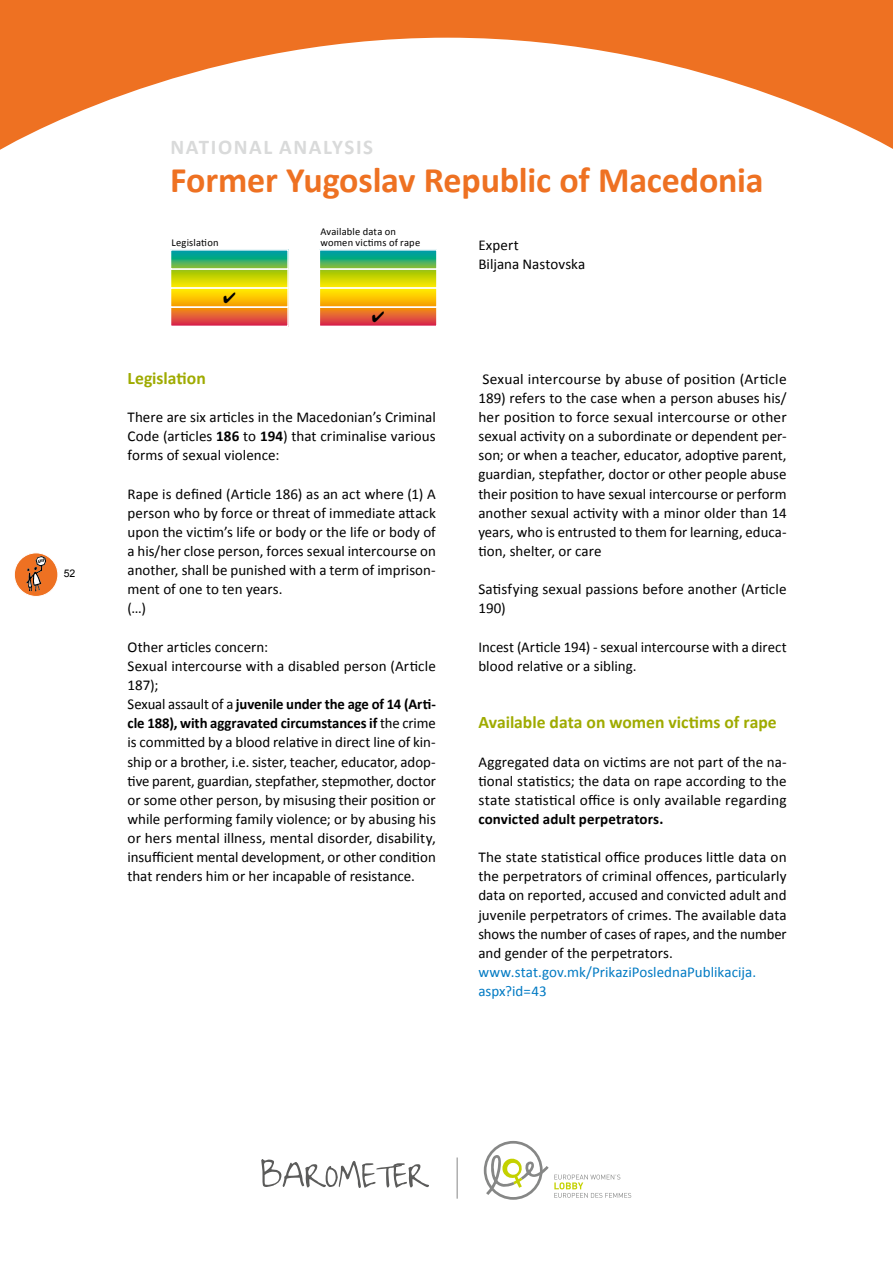
<style>
.page{position:relative;width:893px;height:1263px;background:#fff}
.page>*{position:absolute;margin:0;border:0;box-sizing:border-box;transform-origin:0 0}
.t1{font:700 36px "Calibri";letter-spacing:-.005em;color:#ee7122}
.t2{font:700 21px "Calibri";letter-spacing:.07em;color:#d9dada}
.t3{font:700 17.7px "Calibri";color:#9fab00}
.t4{font:15px/19.2px "Calibri";color:#000}
.t5{font:15px/19.2px "Calibri";color:#007ac3}
.t6{font:700 15px "Calibri";letter-spacing:.005em;color:#000}
.t7{font:10.5px/10.5px "Calibri";letter-spacing:.015em;color:#000}
.t8{font:10.5px "Arial";color:#000}
.s1{font-weight:700}
</style>
<div class="page">
<svg style="left:173px;top:271px;width:113px;height:15px;background:#cdd601"></svg>
<svg style="left:322px;top:271px;width:113px;height:15px;background:#cdd601"></svg>
<div style="left:319px;top:268px;width:119px;height:21px;border:2px solid #fff"></div>
<svg style="left:173px;top:252px;width:113px;height:15px;background:#2bac74"></svg>
<div style="left:170px;top:249px;width:119px;height:21px;border:2px solid #fff"></div>
<svg style="left:322px;top:252px;width:113px;height:15px;background:#2bac74"></svg>
<div style="left:319px;top:249px;width:119px;height:21px;border:2px solid #fff"></div>
<svg style="left:173px;top:290px;width:113px;height:15px;background:#fcc500"></svg>
<div style="left:170px;top:287px;width:119px;height:21px;border:2px solid #fff"></div>
<svg style="left:322px;top:290px;width:113px;height:15px;background:#fcc500"></svg>
<div style="left:319px;top:287px;width:119px;height:21px;border:2px solid #fff"></div>
<svg style="left:173px;top:309px;width:113px;height:15px;background:#e35c33"></svg>
<div style="left:170px;top:306px;width:119px;height:21px;border:2px solid #fff"></div>
<svg style="left:322px;top:309px;width:113px;height:15px;background:#e35c33"></svg>
<div style="left:319px;top:306px;width:119px;height:21px;border:2px solid #fff"></div>
<div style="left:14px;top:553px;width:44px;height:43px;background:#ee7122;border-radius:50%"></div>
<div style="left:14px;top:553px;width:44px;height:44px;border:1px solid #fff;border-radius:50%"></div>
<svg style="left:26px;top:556px;width:20px;height:36px"></svg>
<svg style="left:484px;top:1141px;width:147px;height:59px"></svg>
<hr style="left:457px;top:1157px;width:1px;height:42px;background:#868786">
<svg style="left:261px;top:1159px;width:168px;height:29px"></svg>
<svg style="left:0;top:0;width:893px;height:150px"></svg>
<svg style="left:224px;top:292px;width:11px;height:11px"></svg>
<svg style="left:372px;top:311px;width:12px;height:11px"></svg>
<p class="t8" style="left:64px;top:567px;width:13px">52</p>
<h2 class="t2" style="left:170px;top:134px;width:204px">NATIONAL ANALYSIS</h2>
<h1 class="t1" style="left:170px;top:157px;width:595px">Former Yugoslav Republic of Macedonia</h1>
<p class="t7" style="left:172px;top:237px;width:49px">Legislation</p>
<p class="t7" style="left:320px;top:226px;width:101px">Available data on women victims of rape</p>
<p class="t3" style="left:128px;top:367px;width:80px">Legislation</p>
<p class="t4" style="left:128px;top:407px;width:310px;text-align:justify">There are six articles in the Macedonian’s Criminal Code (articles <span class="s1">186</span> to <span class="s1">194</span>) that criminalise various forms of sexual violence:</p>
<p class="t4" style="left:128px;top:484px;width:310px">Rape is defined (Article 186) as an act where (1) A person who by force or threat of immediate attack upon the victim’s life or body or the life or body of a his/her close person, forces sexual intercourse on another, shall be punished with a term of imprison&shy;ment of one to ten years.<br>(…)</p>
<p class="t4" style="left:128px;top:637px;width:310px">Other articles concern:<br>Sexual intercourse with a disabled person (Article 187);<br>Sexual assault of a <span class="s1">juvenile under the age of 14 (Arti&shy;cle 188), with aggravated circumstances if</span> the crime is committed by a blood relative in direct line of kin&shy;ship or a brother, i.e. sister, teacher, educator, adop&shy;tive parent, guardian, stepfather, stepmother, doctor or some other person, by misusing their position or while performing family violence; or by abusing his or hers mental illness, mental disorder, disability, insufficient mental development, or other condition that renders him or her incapable of resistance.</p>
<p class="t4" style="left:478px;top:235px;width:108px">Expert<br>Biljana Nastovska</p>
<p class="t4" style="left:478px;top:369px;width:310px;text-align:justify">Sexual intercourse by abuse of position (Article 189) refers to the case when a person abuses his/ her position to force sexual intercourse or other sexual activity on a subordinate or dependent per&shy;son; or when a teacher, educator, adoptive parent, guardian, stepfather, doctor or other people abuse their position to have sexual intercourse or perform another sexual activity with a minor older than 14 years, who is entrusted to them for learning, educa&shy;tion, shelter, or care</p>
<p class="t4" style="left:478px;top:580px;width:310px">Satisfying sexual passions before another (Article<br>190)</p>
<p class="t4" style="left:478px;top:637px;width:310px">Incest (Article 194) - sexual intercourse with a direct blood relative or a sibling.</p>
<p class="t3" style="left:478px;top:711px;width:300px">Available data on women victims of rape</p>
<p class="t4" style="left:478px;top:752px;width:310px;text-align:justify">Aggregated data on victims are not part of the na&shy;tional statistics; the data on rape according to the state statistical office is only available regarding</p>
<p class="t6" style="left:478px;top:809px;width:187px">convicted adult perpetrators.</p>
<p class="t4" style="left:478px;top:848px;width:310px;text-align:justify">The state statistical office produces little data on the perpetrators of criminal offences, particularly data on reported, accused and convicted adult and juvenile perpetrators of crimes. The available data shows the number of cases of rapes, and the number and gender of the perpetrators.</p>
<p class="t5" style="left:478px;top:962px;width:279px">www.stat.gov.mk/PrikaziPoslednaPublikacija. aspx?id=43</p>
</div>
